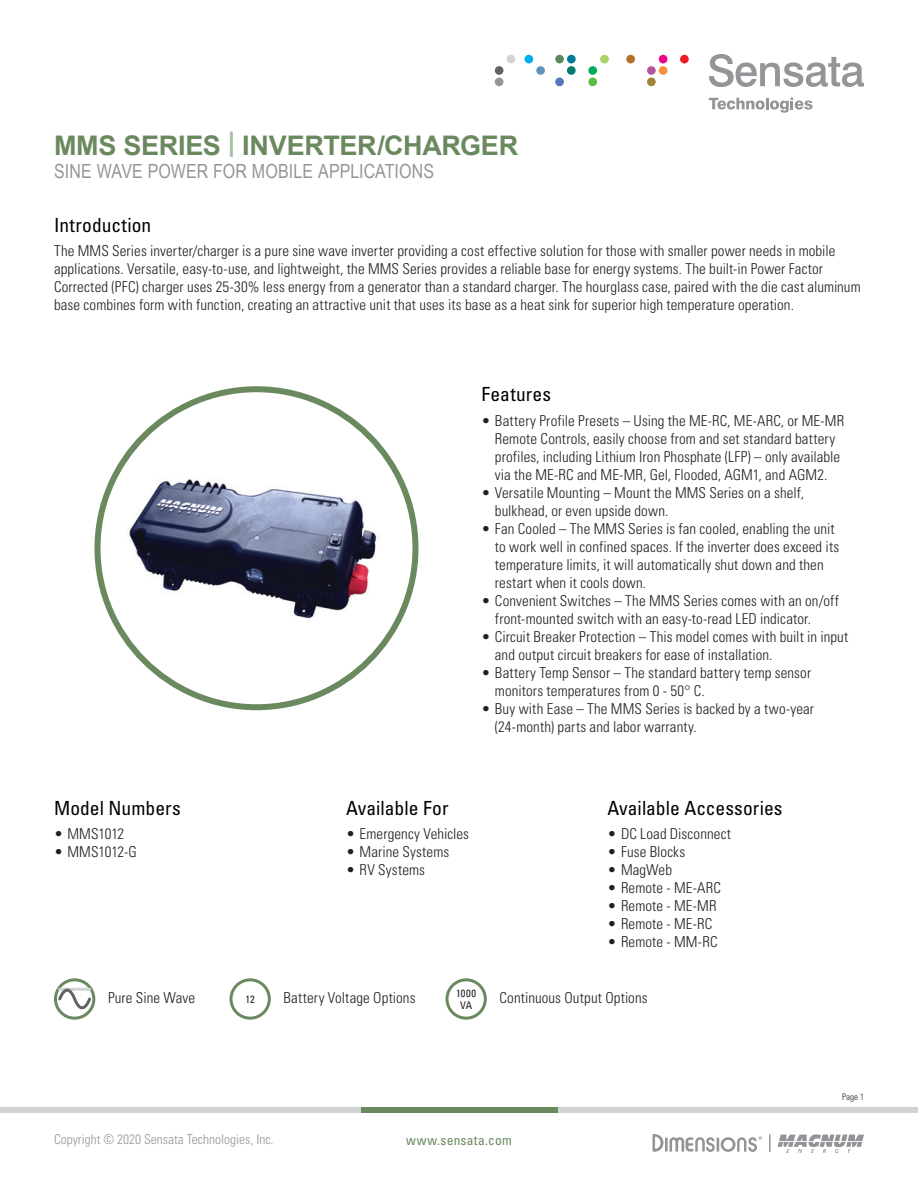
<style>
.page{position:relative;width:918px;height:1188px;background:#fff}
.page>*{position:absolute;margin:0;border:0;box-sizing:border-box;transform-origin:0 0}
.t1{font:700 27px "Arial";letter-spacing:-.01em;color:#6a895f}
.t2{font:condensed 19.5px "Univers";letter-spacing:.005em;color:#000}
.t3{font:19.5px "Arial Narrow";letter-spacing:.005em;color:#939598}
.t4{font:300 condensed 15px/18px "Univers LT Std";letter-spacing:.01em;color:#231f20}
.t5{font:300 condensed 13.5px "Univers LT Std";color:#939598}
.t6{font:condensed 13.5px "Univers";letter-spacing:.015em;color:#6a895f}
.t7{font:condensed 10.5px/12.6px "Univers";letter-spacing:.015em;color:#231f20;text-align:center}
.t8{font:300 condensed 9px "Univers LT Std";color:#231f20}
.s1{color:#a5c0a7}
</style>
<div class="page">
<div style="left:0;top:1107px;width:918px;height:5px;background:#d1d3d4"></div>
<div style="left:361px;top:1107px;width:197px;height:5px;background:#6a895f"></div>
<svg style="left:709px;top:54px;width:155px;height:33px"></svg>
<svg style="left:709px;top:97px;width:104px;height:16px"></svg>
<div style="left:495px;top:78px;width:8px;height:8px;background:#939598;border-radius:50%"></div>
<div style="left:525px;top:55px;width:8px;height:8px;background:#00aeef;border-radius:50%"></div>
<div style="left:536px;top:66px;width:9px;height:9px;background:#6194bc;border-radius:50%"></div>
<div style="left:555px;top:55px;width:9px;height:8px;background:#5a8a5c;border-radius:50%"></div>
<div style="left:567px;top:55px;width:9px;height:8px;background:#007c97;border-radius:50%"></div>
<div style="left:567px;top:66px;width:9px;height:9px;background:#007d6f;border-radius:50%"></div>
<div style="left:555px;top:78px;width:9px;height:8px;background:#5976ba;border-radius:50%"></div>
<div style="left:600px;top:55px;width:9px;height:8px;background:#acd369;border-radius:50%"></div>
<div style="left:588px;top:66px;width:9px;height:9px;background:#00ab5b;border-radius:50%"></div>
<div style="left:588px;top:78px;width:9px;height:8px;background:#5dbb46;border-radius:50%"></div>
<div style="left:659px;top:55px;width:8px;height:8px;background:#ed028c;border-radius:50%"></div>
<div style="left:647px;top:66px;width:9px;height:9px;background:#b254a1;border-radius:50%"></div>
<div style="left:659px;top:66px;width:8px;height:9px;background:#f68f40;border-radius:50%"></div>
<div style="left:647px;top:78px;width:9px;height:8px;background:#a18239;border-radius:50%"></div>
<div style="left:680px;top:55px;width:9px;height:8px;background:#ee1d23;border-radius:50%"></div>
<div style="left:507px;top:55px;width:8px;height:8px;background:#d1d2d4;border-radius:50%"></div>
<div style="left:495px;top:66px;width:8px;height:9px;background:#636366;border-radius:50%"></div>
<div style="left:626px;top:55px;width:9px;height:8px;background:#b07028;border-radius:50%"></div>
<img style="left:115px;top:450px;width:275px;height:196px">
<div style="left:54px;top:978px;width:41px;height:42px;border:3px solid #6a895f;border-radius:50%"></div>
<div style="left:230px;top:978px;width:41px;height:42px;border:3px solid #6a895f;border-radius:50%"></div>
<div style="left:446px;top:978px;width:41px;height:42px;border:3px solid #6a895f;border-radius:50%"></div>
<svg style="left:57px;top:979px;width:36px;height:41px"></svg>
<svg style="left:778px;top:1134px;width:86px;height:19px"></svg>
<svg style="left:652px;top:1134px;width:110px;height:18px"></svg>
<svg style="left:769px;top:1134px;width:2px;height:18px"></svg>
<h1 class="t1" style="left:54px;top:127px;width:466px">MMS SERIES <span class="s1">|</span> INVERTER/CHARGER</h1>
<h2 class="t3" style="left:54px;top:157px;width:382px">SINE WAVE POWER FOR MOBILE APPLICATIONS</h2>
<h2 class="t2" style="left:54px;top:212px;width:99px">Introduction</h2>
<p class="t4" style="left:54px;top:242px;width:808px">The MMS Series inverter/charger is a pure sine wave inverter providing a cost effective solution for those with smaller power needs in mobile applications. Versatile, easy-to-use, and lightweight, the MMS Series provides a reliable base for energy systems. The built-in Power Factor Corrected (PFC) charger uses 25-30% less energy from a generator than a standard charger. The hourglass case, paired with the die cast aluminum base combines form with function, creating an attractive unit that uses its base as a heat sink for superior high temperature operation.</p>
<h2 class="t2" style="left:54px;top:795px;width:128px">Model Numbers</h2>
<p class="t4" style="left:54px;top:825px;width:72px">• MMS1012</p>
<p class="t4" style="left:54px;top:843px;width:84px">• MMS1012-G</p>
<h2 class="t2" style="left:481px;top:382px;width:71px">Features</h2>
<p class="t4" style="left:495px;top:412px;width:351px;text-indent:-14px">• Battery Profile Presets – Using the ME-RC, ME-ARC, or ME-MR Remote Controls, easily choose from and set standard battery profiles, including Lithium Iron Phosphate (LFP) – only available via the ME-RC and ME-MR, Gel, Flooded, AGM1, and AGM2.</p>
<p class="t4" style="left:495px;top:484px;width:311px;text-indent:-14px">• Versatile Mounting – Mount the MMS Series on a shelf, bulkhead, or even upside down.</p>
<p class="t4" style="left:495px;top:520px;width:346px;text-indent:-14px">• Fan Cooled – The MMS Series is fan cooled, enabling the unit to work well in confined spaces. If the inverter does exceed its temperature limits, it will automatically shut down and then restart when it cools down.</p>
<p class="t4" style="left:495px;top:592px;width:346px;text-indent:-14px">• Convenient Switches – The MMS Series comes with an on/off front-mounted switch with an easy-to-read LED indicator.</p>
<p class="t4" style="left:495px;top:628px;width:355px;text-indent:-14px">• Circuit Breaker Protection – This model comes with built in input and output circuit breakers for ease of installation.</p>
<p class="t4" style="left:495px;top:664px;width:318px;text-indent:-14px">• Battery Temp Sensor – The standard battery temp sensor monitors temperatures from 0 - 50° C.</p>
<p class="t4" style="left:495px;top:700px;width:321px;text-indent:-14px">• Buy with Ease – The MMS Series is backed by a two-year (24-month) parts and labor warranty.</p>
<h2 class="t2" style="left:346px;top:795px;width:104px">Available For</h2>
<p class="t4" style="left:346px;top:825px;width:125px">• Emergency Vehicles</p>
<p class="t4" style="left:346px;top:843px;width:105px">• Marine Systems</p>
<p class="t4" style="left:346px;top:861px;width:81px">• RV Systems</p>
<h2 class="t2" style="left:608px;top:795px;width:177px">Available Accessories</h2>
<p class="t4" style="left:608px;top:825px;width:125px">• DC Load Disconnect</p>
<p class="t4" style="left:608px;top:843px;width:79px">• Fuse Blocks</p>
<p class="t4" style="left:608px;top:861px;width:66px">• MagWeb</p>
<p class="t4" style="left:608px;top:879px;width:115px">• Remote - ME-ARC</p>
<p class="t4" style="left:608px;top:897px;width:111px">• Remote - ME-MR</p>
<p class="t4" style="left:608px;top:915px;width:106px">• Remote - ME-RC</p>
<p class="t4" style="left:608px;top:933px;width:112px">• Remote - MM-RC</p>
<p class="t4" style="left:108px;top:988px;width:89px">Pure Sine Wave</p>
<p class="t7" style="left:245px;top:993px;width:11px">12</p>
<p class="t7" style="left:456px;top:987px;width:22px">1000<br>VA</p>
<p class="t4" style="left:284px;top:988px;width:134px">Battery Voltage Options</p>
<p class="t4" style="left:500px;top:988px;width:150px">Continuous Output Options</p>
<p class="t5" style="left:54px;top:1131px;width:221px">Copyright © 2020 Sensata Technologies, Inc.</p>
<p class="t6" style="left:406px;top:1131px;width:107px">www.sensata.com</p>
<p class="t8" style="left:842px;top:1091px;width:23px">Page 1</p>
</div>
